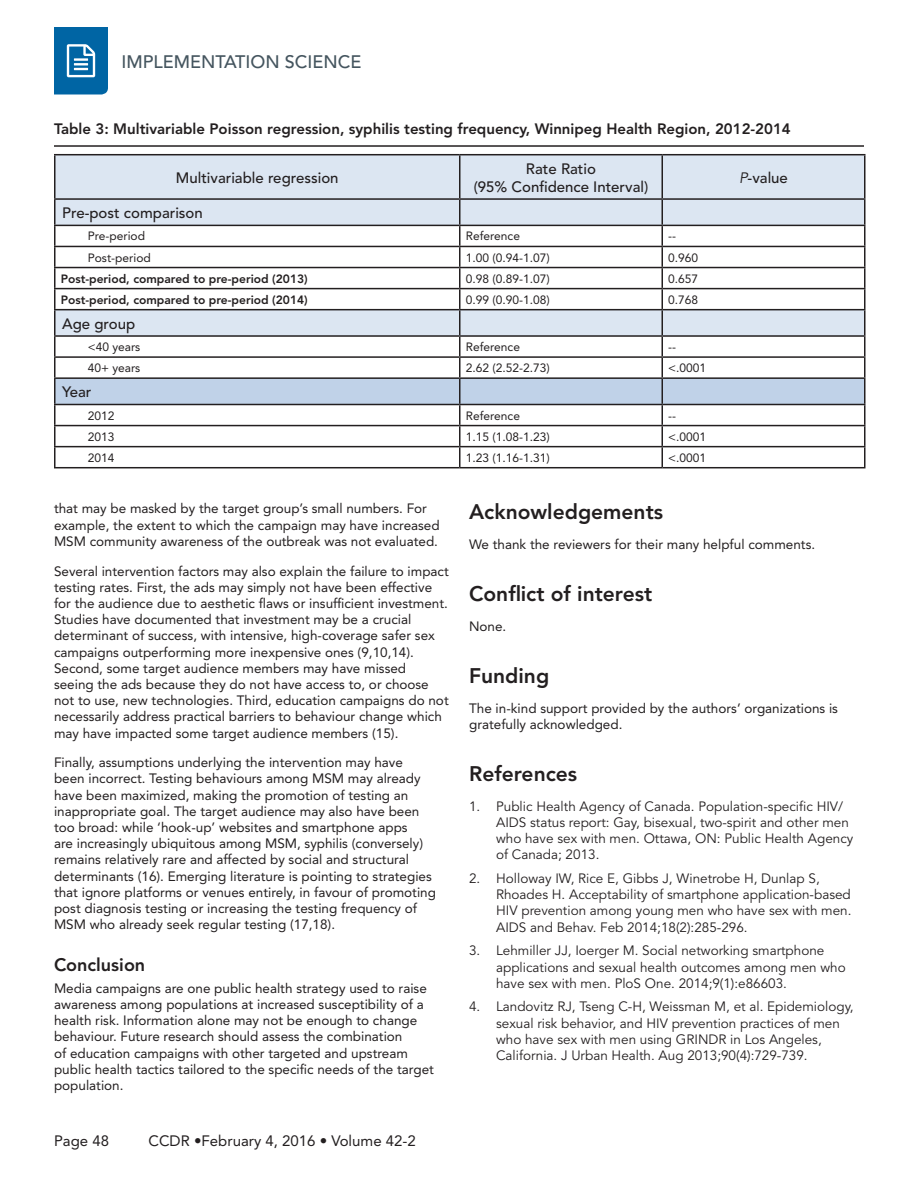
<style>
.page{position:relative;width:918px;height:1188px;background:#fff}
.page>*{position:absolute;margin:0;border:0;box-sizing:border-box;transform-origin:0 0}
.A_-_H2{font:800 21px "Avenir LT Std";color:#231f20}
.A_-_H2_-_Acknowledge{font:800 21px "Avenir LT Std";color:#231f20}
.t1{font:500 18px "Avenir LT Std";color:#45555f}
.A_-_H3{font:800 18px "Avenir LT Std";color:#231f20}
.A_-_Fig_Cap{font:800 15px "Avenir LT Std";color:#231f20}
.A_-_Table_-_Header{font:500 15px "Avenir LT Std";color:#231f20}
.t2{font:15px "Avenir LT Std";color:#231f20}
.A_-_Body{font:13.5px/16.2px "Avenir LT Std";color:#231f20}
.t3{font:13.5px/16.2px "Avenir LT Std";color:#231f20}
.A_-_Table_-_Body{font:12px "Avenir LT Std";color:#231f20}
.A_-_Table_-_Body-2{font:800 12px "Avenir LT Std";color:#231f20}
.s1{font-weight:400;font-style:italic}
</style>
<div class="page">
<svg style="left:54px;top:27px;width:54px;height:67px;background:#1c75ae"></svg>
<hr style="left:54px;top:145px;width:810px;height:2px;background:#231f20">
<div style="left:56px;top:155px;width:808px;height:43px;background:#dce6f2"></div>
<hr style="left:54px;top:154px;width:406px;height:1px;background:#231f20">
<hr style="left:54px;top:155px;width:2px;height:43px;background:#231f20">
<hr style="left:460px;top:154px;width:202px;height:1px;background:#231f20">
<hr style="left:459px;top:155px;width:1px;height:43px;background:#231f20">
<hr style="left:662px;top:154px;width:204px;height:1px;background:#231f20">
<hr style="left:662px;top:155px;width:1px;height:43px;background:#231f20">
<hr style="left:864px;top:155px;width:2px;height:43px;background:#231f20">
<hr style="left:54px;top:198px;width:406px;height:2px;background:#231f20">
<hr style="left:460px;top:198px;width:202px;height:2px;background:#231f20">
<hr style="left:662px;top:198px;width:204px;height:2px;background:#231f20">
<svg style="left:54px;top:200px;width:812px;height:267px"></svg>
<hr style="left:864px;top:447px;width:2px;height:20px;background:#231f20">
<hr style="left:54px;top:467px;width:406px;height:1px;background:#231f20">
<hr style="left:460px;top:467px;width:202px;height:1px;background:#231f20">
<hr style="left:662px;top:467px;width:204px;height:1px;background:#231f20">
<h2 class="t1" style="left:122px;top:51px;width:241px">IMPLEMENTATION SCIENCE</h2>
<p class="A_-_Fig_Cap" style="left:54px;top:120px;width:738px">Table 3: Multivariable Poisson regression, syphilis testing frequency, Winnipeg Health Region, 2012-2014</p>
<p class="A_-_Table_-_Header" style="left:176px;top:169px;width:164px">Multivariable regression</p>
<p class="A_-_Table_-_Header" style="left:526px;top:160px;width:72px">Rate Ratio</p>
<p class="A_-_Table_-_Header" style="left:474px;top:178px;width:176px">(95% Confidence Interval)</p>
<p class="A_-_Table_-_Header" style="left:739px;top:169px;width:50px"><span class="s1">P</span>-value</p>
<p class="A_-_Table_-_Header" style="left:62px;top:204px;width:142px">Pre-post comparison</p>
<p class="A_-_Table_-_Body" style="left:88px;top:229px;width:59px">Pre-period</p>
<p class="A_-_Table_-_Body" style="left:466px;top:229px;width:56px">Reference</p>
<p class="A_-_Table_-_Body" style="left:668px;top:229px;width:9px">--</p>
<p class="A_-_Table_-_Body" style="left:88px;top:250px;width:65px">Post-period</p>
<p class="A_-_Table_-_Body" style="left:466px;top:250px;width:86px">1.00 (0.94-1.07)</p>
<p class="A_-_Table_-_Body" style="left:668px;top:250px;width:32px">0.960</p>
<p class="A_-_Table_-_Body-2" style="left:61px;top:271px;width:249px">Post-period, compared to pre-period (2013)</p>
<p class="A_-_Table_-_Body" style="left:466px;top:271px;width:86px">0.98 (0.89-1.07)</p>
<p class="A_-_Table_-_Body" style="left:668px;top:271px;width:32px">0.657</p>
<p class="A_-_Table_-_Body-2" style="left:61px;top:292px;width:249px">Post-period, compared to pre-period (2014)</p>
<p class="A_-_Table_-_Body" style="left:466px;top:293px;width:86px">0.99 (0.90-1.08)</p>
<p class="A_-_Table_-_Body" style="left:668px;top:293px;width:32px">0.768</p>
<p class="A_-_Table_-_Header" style="left:62px;top:315px;width:75px">Age group</p>
<p class="A_-_Table_-_Body" style="left:88px;top:340px;width:54px">&lt;40 years</p>
<p class="A_-_Table_-_Body" style="left:466px;top:340px;width:56px">Reference</p>
<p class="A_-_Table_-_Body" style="left:668px;top:340px;width:9px">--</p>
<p class="A_-_Table_-_Body" style="left:88px;top:361px;width:54px">40+ years</p>
<p class="A_-_Table_-_Body" style="left:466px;top:361px;width:86px">2.62 (2.52-2.73)</p>
<p class="A_-_Table_-_Body" style="left:668px;top:361px;width:40px">&lt;.0001</p>
<p class="A_-_Table_-_Header" style="left:62px;top:383px;width:31px">Year</p>
<p class="A_-_Table_-_Body" style="left:88px;top:408px;width:28px">2012</p>
<p class="A_-_Table_-_Body" style="left:466px;top:408px;width:56px">Reference</p>
<p class="A_-_Table_-_Body" style="left:668px;top:408px;width:9px">--</p>
<p class="A_-_Table_-_Body" style="left:88px;top:430px;width:28px">2013</p>
<p class="A_-_Table_-_Body" style="left:466px;top:430px;width:86px">1.15 (1.08-1.23)</p>
<p class="A_-_Table_-_Body" style="left:668px;top:430px;width:40px">&lt;.0001</p>
<p class="A_-_Table_-_Body" style="left:88px;top:451px;width:28px">2014</p>
<p class="A_-_Table_-_Body" style="left:466px;top:451px;width:86px">1.23 (1.16-1.31)</p>
<p class="A_-_Table_-_Body" style="left:668px;top:451px;width:40px">&lt;.0001</p>
<p class="A_-_Body" style="left:54px;top:501px;width:387px">that may be masked by the target group’s small numbers. For example, the extent to which the campaign may have increased<br>MSM community awareness of the outbreak was not evaluated.</p>
<p class="A_-_Body" style="left:54px;top:563px;width:396px">Several intervention factors may also explain the failure to impact testing rates. First, the ads may simply not have been effective for the audience due to aesthetic flaws or insufficient investment.<br>Studies have documented that investment may be a crucial determinant of success, with intensive, high-coverage safer sex campaigns outperforming more inexpensive ones (9,10,14).<br>Second, some target audience members may have missed seeing the ads because they do not have access to, or choose not to use, new technologies. Third, education campaigns do not necessarily address practical barriers to behaviour change which may have impacted some target audience members (15).</p>
<p class="A_-_Body" style="left:54px;top:755px;width:384px">Finally, assumptions underlying the intervention may have been incorrect. Testing behaviours among MSM may already have been maximized, making the promotion of testing an inappropriate goal. The target audience may also have been too broad: while ‘hook-up’ websites and smartphone apps<br>are increasingly ubiquitous among MSM, syphilis (conversely) remains relatively rare and affected by social and structural determinants (16). Emerging literature is pointing to strategies that ignore platforms or venues entirely, in favour of promoting post diagnosis testing or increasing the testing frequency of MSM who already seek regular testing (17,18).</p>
<p class="A_-_H3" style="left:54px;top:954px;width:93px">Conclusion</p>
<p class="A_-_Body" style="left:54px;top:980px;width:381px">Media campaigns are one public health strategy used to raise awareness among populations at increased susceptibility of a health risk. Information alone may not be enough to change behaviour. Future research should assess the combination<br>of education campaigns with other targeted and upstream public health tactics tailored to the specific needs of the target population.</p>
<p class="t2" style="left:54px;top:1133px;width:57px">Page 48</p>
<p class="t2" style="left:148px;top:1133px;width:269px">CCDR •February 4, 2016 • Volume 42-2</p>
<p class="A_-_H2_-_Acknowledge" style="left:469px;top:499px;width:196px">Acknowledgements</p>
<p class="A_-_Body" style="left:469px;top:536px;width:348px">We thank the reviewers for their many helpful comments.</p>
<p class="A_-_H2" style="left:469px;top:581px;width:185px">Conflict of interest</p>
<p class="A_-_Body" style="left:469px;top:618px;width:39px">None.</p>
<p class="A_-_H2" style="left:469px;top:663px;width:82px">Funding</p>
<p class="A_-_Body" style="left:469px;top:700px;width:370px">The in-kind support provided by the authors’ organizations is gratefully acknowledged.</p>
<p class="A_-_H2" style="left:469px;top:761px;width:110px">References</p>
<p class="t3" style="left:496px;top:798px;width:359px;text-indent:-27px">1. Public Health Agency of Canada. Population-specific HIV/ AIDS status report: Gay, bisexual, two-spirit and other men who have sex with men. Ottawa, ON: Public Health Agency of Canada; 2013.</p>
<p class="t3" style="left:496px;top:871px;width:357px;text-indent:-27px">2. Holloway IW, Rice E, Gibbs J, Winetrobe H, Dunlap S, Rhoades H. Acceptability of smartphone application-based HIV prevention among young men who have sex with men.<br>AIDS and Behav. Feb 2014;18(2):285-296.</p>
<p class="t3" style="left:496px;top:943px;width:351px;text-indent:-27px">3. Lehmiller JJ, Ioerger M. Social networking smartphone applications and sexual health outcomes among men who have sex with men. PloS One. 2014;9(1):e86603.</p>
<p class="t3" style="left:496px;top:999px;width:359px;text-indent:-27px">4. Landovitz RJ, Tseng C-H, Weissman M, et al. Epidemiology, sexual risk behavior, and HIV prevention practices of men who have sex with men using GRINDR in Los Angeles, California. J Urban Health. Aug 2013;90(4):729-739.</p>
</div>
